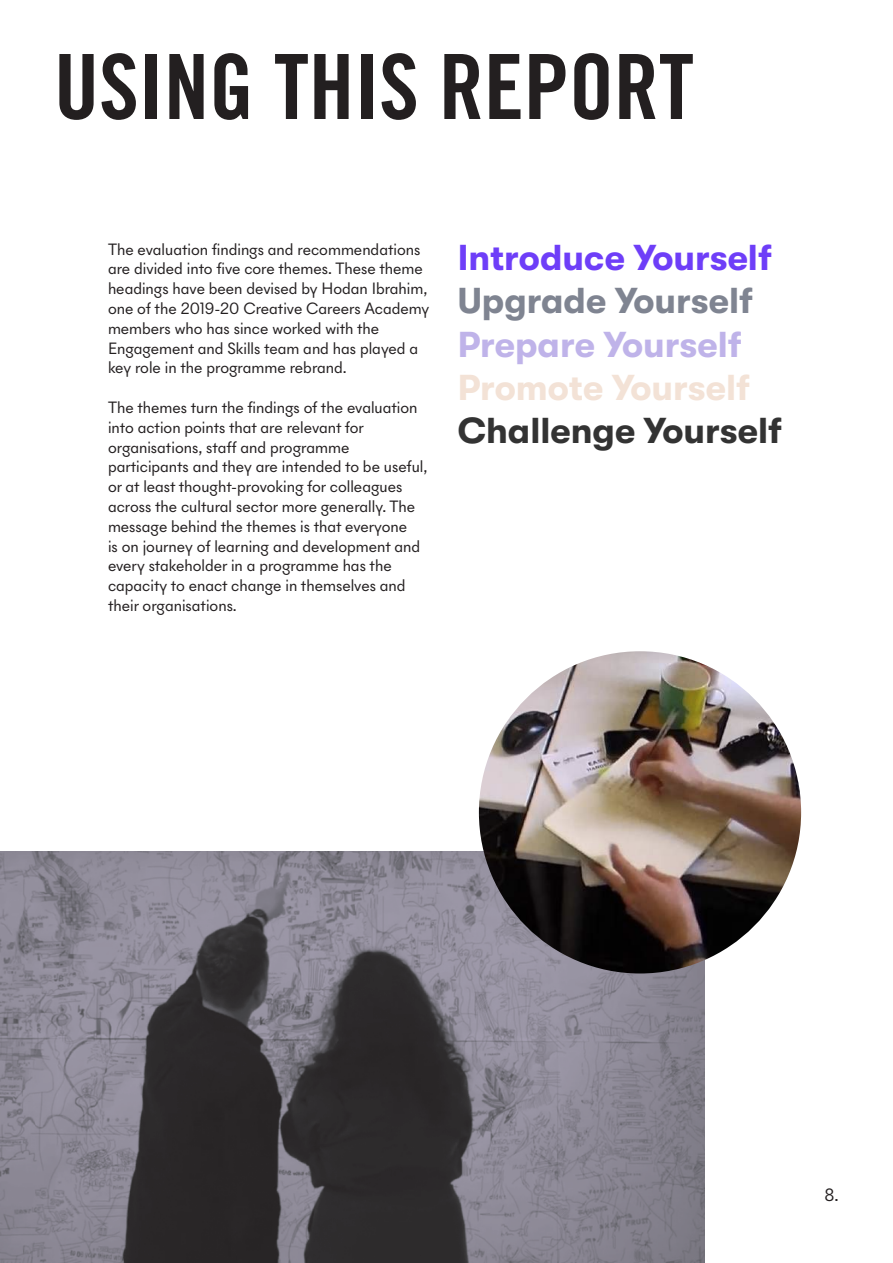
<style>
.page{position:relative;width:893px;height:1263px;background:#fff}
.page>*{position:absolute;margin:0;border:0;box-sizing:border-box;transform-origin:0 0}
.t1{font:90px "Trade Gothic LT Std Bd Cn 20";color:#231f20}
.t2{font:700 36px "GT Walsheim";color:#6e3ef8}
.t3{font:700 36px "GT Walsheim";color:#333}
.t4{font:700 36px "GT Walsheim";color:#7f8491}
.t5{font:700 36px "GT Walsheim";color:#bfb3e9}
.t6{font:700 36px "GT Walsheim";color:#f3e2d6}
.t7{font:18px "New Panam Skyline";color:#231f20}
.t8{font:16.5px/19.8px "New Panam Skyline";color:#231f20}
</style>
<div class="page">
<img style="left:0;top:852px;width:704px;height:411px">
<img style="left:479px;top:651px;width:322px;height:322px;border-radius:161px">
<h1 class="t1" style="left:54px;top:32px;width:641px">USING THIS REPORT</h1>
<p class="t8" style="left:108px;top:239px;width:323px">The evaluation findings and recommendations are divided into five core themes. These theme headings have been devised by Hodan Ibrahim, one of the 2019-20 Creative Careers Academy members who has since worked with the Engagement and Skills team and has played a key role in the programme rebrand.</p>
<p class="t8" style="left:108px;top:397px;width:321px">The themes turn the findings of the evaluation into action points that are relevant for organisations, staff and programme participants and they are intended to be useful, or at least thought-provoking for colleagues across the cultural sector more generally. The message behind the themes is that everyone<br>is on journey of learning and development and every stakeholder in a programme has the capacity to enact change in themselves and their organisations.</p>
<h2 class="t2" style="left:458px;top:238px;width:315px">Introduce Yourself</h2>
<h2 class="t4" style="left:458px;top:281px;width:297px">Upgrade Yourself</h2>
<h2 class="t5" style="left:458px;top:324px;width:285px">Prepare Yourself</h2>
<h2 class="t6" style="left:458px;top:367px;width:294px">Promote Yourself</h2>
<h2 class="t3" style="left:458px;top:410px;width:325px">Challenge Yourself</h2>
<p class="t7" style="left:824px;top:1184px;width:16px">8.</p>
</div>
